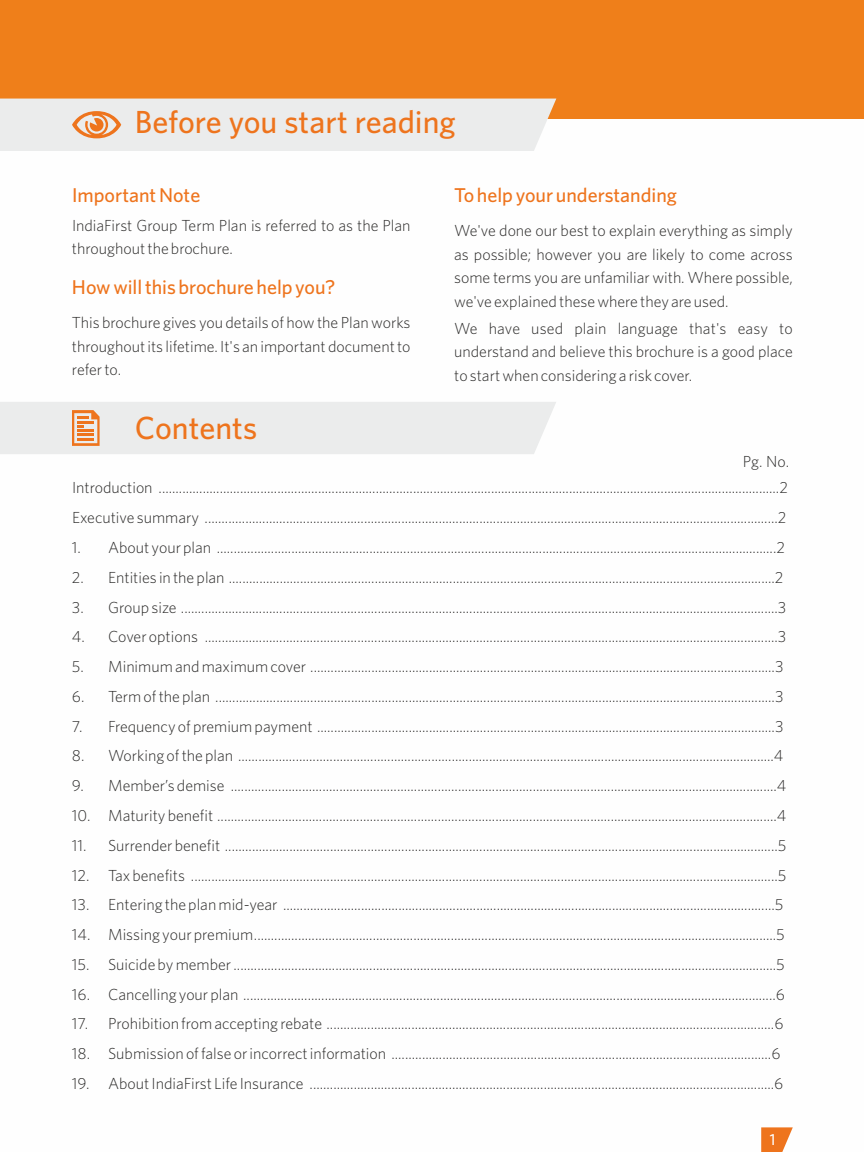
<style>
.page{position:relative;width:864px;height:1152px;background:#fff}
.page>*{position:absolute;margin:0;border:0;box-sizing:border-box;transform-origin:0 0}
.t1{font:500 32px "Whitney";color:#ee741d}
.t2{font:500 20px "Whitney";color:#ee741d}
.t3{font:300 16px/23.4px "Whitney";color:#2b2a29;text-align:justify}
.t4{font:500 16px "Whitney";color:#fefefe}
</style>
<div class="page">
<div style="left:0;top:0;width:864px;height:119px;background:#ef7f1a"></div>
<svg style="left:761px;top:1127px;width:32px;height:25px"></svg>
<div style="left:0;top:99px;width:556px;height:52px;background:#ebecec"></div>
<div style="left:0;top:402px;width:556px;height:52px;background:#ebecec"></div>
<h1 class="t1" style="left:135px;top:110px;width:322px">Before you start reading</h1>
<p class="t2" style="left:72px;top:188px;width:130px">Important Note</p>
<p class="t3" style="left:72px;top:215px;width:340px">IndiaFirst Group Term Plan is referred to as the Plan throughout the brochure.</p>
<p class="t2" style="left:72px;top:280px;width:265px">How will this brochure help you?</p>
<p class="t3" style="left:72px;top:312px;width:340px">This brochure gives you details of how the Plan works throughout its lifetime. It's an important document to refer to.</p>
<h1 class="t1" style="left:135px;top:416px;width:124px">Contents</h1>
<p class="t2" style="left:454px;top:188px;width:224px">To help your understanding</p>
<p class="t3" style="left:454px;top:220px;width:340px">We've done our best to explain everything as simply as possible; however you are likely to come across some terms you are unfamiliar with. Where possible, we've explained these where they are used.</p>
<p class="t3" style="left:454px;top:318px;width:340px">We have used plain language that's easy to understand and believe this brochure is a good place to start when considering a risk cover.</p>
<p class="t3" style="left:743px;top:451px;width:48px">Pg. No.</p>
<p class="t3" style="left:72px;top:474px;width:717px;line-height:29.8px">Introduction .......................................................................................................................................................................................2<br>Executive summary .........................................................................................................................................................................2</p>
<p class="t3" style="left:72px;top:537px;width:714px">1. About your plan .....................................................................................................................................................................2</p>
<p class="t3" style="left:72px;top:567px;width:713px">2. Entities in the plan .................................................................................................................................................................2</p>
<p class="t3" style="left:72px;top:597px;width:716px">3. Group size ................................................................................................................................................................................3</p>
<p class="t3" style="left:72px;top:626px;width:716px">4. Cover options .........................................................................................................................................................................3</p>
<p class="t3" style="left:72px;top:656px;width:713px">5. Minimum and maximum cover .........................................................................................................................................3</p>
<p class="t3" style="left:72px;top:686px;width:713px">6. Term of the plan .....................................................................................................................................................................3</p>
<p class="t3" style="left:72px;top:716px;width:713px">7. Frequency of premium payment .......................................................................................................................................3</p>
<p class="t3" style="left:72px;top:745px;width:713px">8. Working of the plan ..............................................................................................................................................................4</p>
<p class="t3" style="left:72px;top:775px;width:716px">9. Member’s demise .................................................................................................................................................................4</p>
<p class="t3" style="left:72px;top:805px;width:716px">10. Maturity benefit .....................................................................................................................................................................4</p>
<p class="t3" style="left:72px;top:835px;width:716px">11. Surrender benefit ...................................................................................................................................................................5</p>
<p class="t3" style="left:72px;top:865px;width:716px">12. Tax benefits .............................................................................................................................................................................5</p>
<p class="t3" style="left:72px;top:894px;width:713px">13. Entering the plan mid-year .................................................................................................................................................5</p>
<p class="t3" style="left:72px;top:924px;width:714px">14. Missing your premium..........................................................................................................................................................5</p>
<p class="t3" style="left:72px;top:954px;width:714px">15. Suicide by member................................................................................................................................................................5</p>
<p class="t3" style="left:72px;top:984px;width:714px">16. Cancelling your plan .............................................................................................................................................................6</p>
<p class="t3" style="left:72px;top:1013px;width:713px">17. Prohibition from accepting rebate ....................................................................................................................................6</p>
<p class="t3" style="left:72px;top:1043px;width:710px">18. Submission of false or incorrect information ................................................................................................................6</p>
<p class="t3" style="left:72px;top:1073px;width:713px">19. About IndiaFirst Life Insurance .........................................................................................................................................6</p>
<p class="t4" style="left:770px;top:1134px;width:7px">1</p>
</div>
